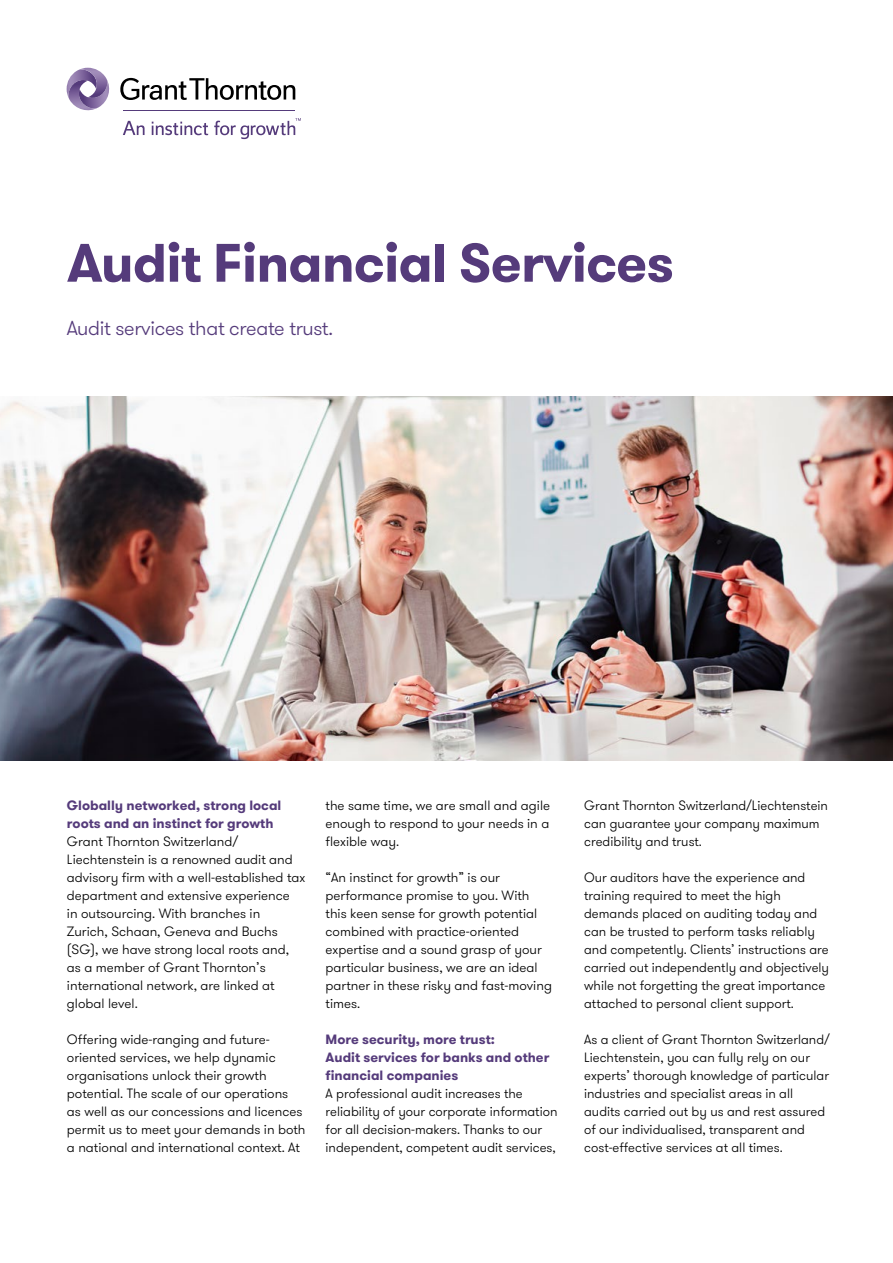
<style>
.page{position:relative;width:893px;height:1263px;background:#fff}
.page>*{position:absolute;margin:0;border:0;box-sizing:border-box;transform-origin:0 0}
.t1{font:700 54px "GT Walsheim Pro";letter-spacing:-.015em;color:#553b7b}
.t2{font:300 20.25px "GT Walsheim Pro";letter-spacing:-.015em;color:#553b7b}
.t3{font:300 13.5px/18px "GT Walsheim Pro";color:#000}
.t4{font:700 13.5px/18px "GT Walsheim Pro";color:#553b7b}
</style>
<div class="page">
<svg style="left:120px;top:78px;width:175px;height:22px"></svg>
<svg style="left:123px;top:121px;width:22px;height:14px"></svg>
<svg style="left:152px;top:122px;width:56px;height:13px"></svg>
<svg style="left:214px;top:118px;width:87px;height:21px"></svg>
<hr style="left:123px;top:110px;width:172px;height:1px;background:#553b7b">
<svg style="left:66px;top:67px;width:44px;height:44px"></svg>
<img style="left:0;top:396px;width:893px;height:364px">
<h1 class="t1" style="left:67px;top:228px;width:609px">Audit Financial Services</h1>
<h2 class="t2" style="left:67px;top:316px;width:268px">Audit services that create trust.</h2>
<p class="t4" style="left:67px;top:796px;width:216px">Globally networked, strong local roots and an instinct for growth</p>
<p class="t3" style="left:67px;top:833px;width:240px">Grant Thornton Switzerland/ Liechtenstein is a renowned audit and advisory firm with a well-established tax department and extensive experience<br>in outsourcing. With branches in<br>Zurich, Schaan, Geneva and Buchs (SG), we have strong local roots and, as a member of Grant Thornton’s international network, are linked at global level.</p>
<p class="t3" style="left:67px;top:1031px;width:240px">Offering wide-ranging and future&shy;oriented services, we help dynamic organisations unlock their growth potential. The scale of our operations as well as our concessions and licences permit us to meet your demands in both a national and international context. At</p>
<p class="t3" style="left:326px;top:797px;width:226px;text-align:justify">the same time, we are small and agile enough to respond to your needs in a flexible way.</p>
<p class="t3" style="left:326px;top:869px;width:228px">“An instinct for growth” is our performance promise to you. With this keen sense for growth potential combined with practice-oriented expertise and a sound grasp of your particular business, we are an ideal partner in these risky and fast-moving times.</p>
<p class="t4" style="left:326px;top:1030px;width:225px">More security, more trust:<br>Audit services for banks and other financial companies</p>
<p class="t3" style="left:326px;top:1085px;width:233px">A professional audit increases the reliability of your corporate information for all decision-makers. Thanks to our independent, competent audit services,</p>
<p class="t3" style="left:584px;top:797px;width:245px">Grant Thornton Switzerland/Liechtenstein can guarantee your company maximum credibility and trust.</p>
<p class="t3" style="left:584px;top:869px;width:246px">Our auditors have the experience and training required to meet the high demands placed on auditing today and can be trusted to perform tasks reliably and competently. Clients’ instructions are carried out independently and objectively while not forgetting the great importance attached to personal client support.</p>
<p class="t3" style="left:584px;top:1031px;width:247px">As a client of Grant Thornton Switzerland/ Liechtenstein, you can fully rely on our experts’ thorough knowledge of particular industries and specialist areas in all audits carried out by us and rest assured of our individualised, transparent and cost-effective services at all times.</p>
</div>
